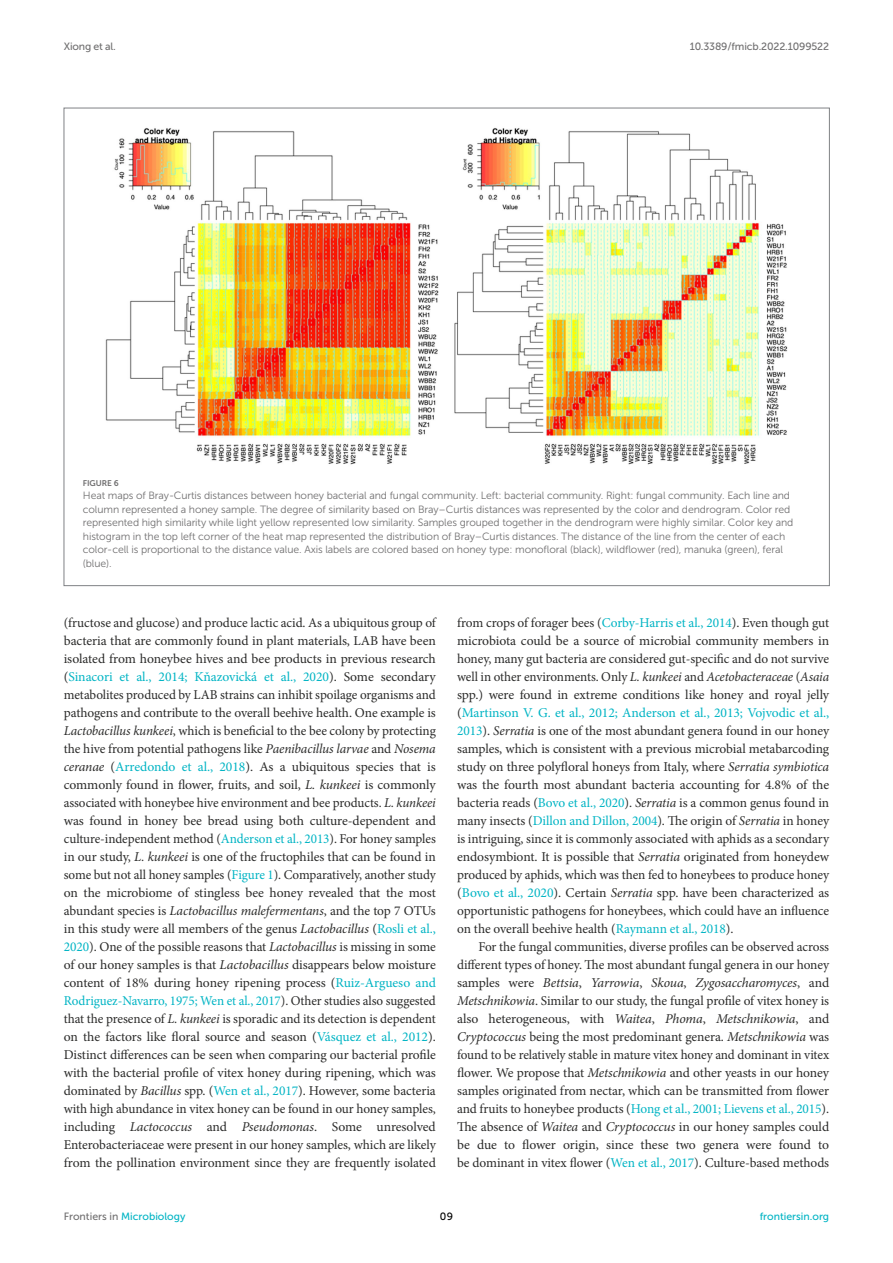
<style>
.page{position:relative;width:893px;height:1263px;background:#fff}
.page>*{position:absolute;margin:0;border:0;box-sizing:border-box;transform-origin:0 0}
.TEXT{font:13.5px/18px "Minion Pro";letter-spacing:-.005em;color:#2b2b2a;text-align:justify}
.FIG_LEG{font:10.5px/13.5px "Museo Sans 300";letter-spacing:-.01em;color:#706f70}
.t1{font:10.5px "Museo Sans 500";color:#00b4c4}
.t2{font:10.5px "Museo Sans 500";letter-spacing:-.015em;color:#706f70}
.t3{font:10.5px "Museo Sans 500";color:#000}
.FIG_HD{font:8.25px "Museo Sans 700";letter-spacing:-.01em;color:#706f70}
.s1{color:#00b4c4}
.s2{font-style:italic}
.s3{color:#706f70}
</style>
<div class="page">
<img style="left:105px;top:128px;width:683px;height:337px">
<p class="t2" style="left:64px;top:41px;width:54px">Xiong et al.</p>
<p class="t2" style="left:690px;top:41px;width:141px">10.3389/fmicb.2022.1099522</p>
<p class="FIG_HD" style="left:83px;top:478px;width:37px">FIGURE 6</p>
<p class="FIG_LEG" style="left:83px;top:489px;width:712px">Heat maps of Bray-Curtis distances between honey bacterial and fungal community. Left: bacterial community. Right: fungal community. Each line and column represented a honey sample. The degree of similarity based on Bray–Curtis distances was represented by the color and dendrogram. Color red represented high similarity while light yellow represented low similarity. Samples grouped together in the dendrogram were highly similar. Color key and histogram in the top left corner of the heat map represented the distribution of Bray–Curtis distances. The distance of the line from the center of each color-cell is proportional to the distance value. Axis labels are colored based on honey type: monofloral (black), wildflower (red), manuka (green), feral (blue).</p>
<p class="TEXT" style="left:64px;top:614px;width:374px">(fructose and glucose) and produce lactic acid. As a ubiquitous group of bacteria that are commonly found in plant materials, LAB have been isolated from honeybee hives and bee products in previous research (<span class="s1">Sinacori et al., 2014; Kňazovická et al., 2020</span>). Some secondary metabolites produced by LAB strains can inhibit spoilage organisms and pathogens and contribute to the overall beehive health. One example is <span class="s2">Lactobacillus kunkeei</span>, which is beneficial to the bee colony by protecting the hive from potential pathogens like <span class="s2">Paenibacillus larvae</span> and <span class="s2">Nosema ceranae</span> (<span class="s1">Arredondo et al., 2018</span>). As a ubiquitous species that is commonly found in flower, fruits, and soil, <span class="s2">L. kunkeei</span> is commonly associated with honeybee hive environment and bee products. <span class="s2">L. kunkeei </span>was found in honey bee bread using both culture-dependent and culture-independent method (<span class="s1">Anderson et al., 2013</span>). For honey samples in our study, <span class="s2">L. kunkeei</span> is one of the fructophiles that can be found in some but not all honey samples (<span class="s1">Figure 1</span>). Comparatively, another study on the microbiome of stingless bee honey revealed that the most abundant species is <span class="s2">Lactobacillus malefermentans</span>, and the top 7 OTUs in this study were all members of the genus <span class="s2">Lactobacillus</span> (<span class="s1">Rosli et al., 2020</span>). One of the possible reasons that <span class="s2">Lactobacillus</span> is missing in some of our honey samples is that <span class="s2">Lactobacillus</span> disappears below moisture content of 18% during honey ripening process (<span class="s1">Ruiz-Argueso and Rodriguez-Navarro, 1975; Wen et al., 2017</span>). Other studies also suggested that the presence of <span class="s2">L. kunkeei</span> is sporadic and its detection is dependent on the factors like floral source and season (<span class="s1">Vásquez et al., 2012</span>).<br>Distinct differences can be seen when comparing our bacterial profile with the bacterial profile of vitex honey during ripening, which was dominated by <span class="s2">Bacillus</span> spp. (<span class="s1">Wen et al., 2017</span>). However, some bacteria with high abundance in vitex honey can be found in our honey samples, including <span class="s2">Lactococcus</span> and <span class="s2">Pseudomonas</span>. Some unresolved Enterobacteriaceae were present in our honey samples, which are likely from the pollination environment since they are frequently isolated</p>
<p class="TEXT" style="left:457px;top:614px;width:374px">from crops of forager bees (<span class="s1">Corby-Harris et al., 2014</span>). Even though gut microbiota could be a source of microbial community members in honey, many gut bacteria are considered gut-specific and do not survive well in other environments. Only <span class="s2">L. kunkeei</span> and <span class="s2">Acetobacteraceae</span> (<span class="s2">Asaia </span>spp.) were found in extreme conditions like honey and royal jelly (<span class="s1">Martinson V. G. et al., 2012; Anderson et al., 2013; Vojvodic et al., 2013</span>). <span class="s2">Serratia</span> is one of the most abundant genera found in our honey samples, which is consistent with a previous microbial metabarcoding study on three polyfloral honeys from Italy, where <span class="s2">Serratia symbiotica </span>was the fourth most abundant bacteria accounting for 4.8% of the bacteria reads (<span class="s1">Bovo et al., 2020</span>). <span class="s2">Serratia</span> is a common genus found in many insects (<span class="s1">Dillon and Dillon, 2004</span>). The origin of <span class="s2">Serratia</span> in honey is intriguing, since it is commonly associated with aphids as a secondary endosymbiont. It is possible that <span class="s2">Serratia</span> originated from honeydew produced by aphids, which was then fed to honeybees to produce honey (<span class="s1">Bovo et al., 2020</span>). Certain <span class="s2">Serratia</span> spp. have been characterized as opportunistic pathogens for honeybees, which could have an influence on the overall beehive health (<span class="s1">Raymann et al., 2018</span>).</p>
<p class="TEXT" style="left:457px;top:938px;width:374px;text-indent:21px">For the fungal communities, diverse profiles can be observed across different types of honey. The most abundant fungal genera in our honey samples were <span class="s2">Bettsia</span>, <span class="s2">Yarrowia</span>, <span class="s2">Skoua</span>, <span class="s2">Zygosaccharomyces</span>, and <span class="s2">Metschnikowia</span>. Similar to our study, the fungal profile of vitex honey is also heterogeneous, with <span class="s2">Waitea</span>, <span class="s2">Phoma</span>, <span class="s2">Metschnikowia</span>, and <span class="s2">Cryptococcus</span> being the most predominant genera. <span class="s2">Metschnikowia</span> was found to be relatively stable in mature vitex honey and dominant in vitex flower. We propose that <span class="s2">Metschnikowia</span> and other yeasts in our honey samples originated from nectar, which can be transmitted from flower and fruits to honeybee products (<span class="s1">Hong et al., 2001; Lievens et al., 2015</span>).<br>The absence of <span class="s2">Waitea</span> and <span class="s2">Cryptococcus</span> in our honey samples could be due to flower origin, since these two genera were found to be dominant in vitex flower (<span class="s1">Wen et al., 2017</span>). Culture-based methods</p>
<p class="t1" style="left:64px;top:1211px;width:123px"><span class="s3">Frontiers in</span> Microbiology</p>
<p class="t3" style="left:440px;top:1211px;width:15px">09</p>
<p class="t1" style="left:760px;top:1211px;width:71px">frontiersin.org</p>
</div>
